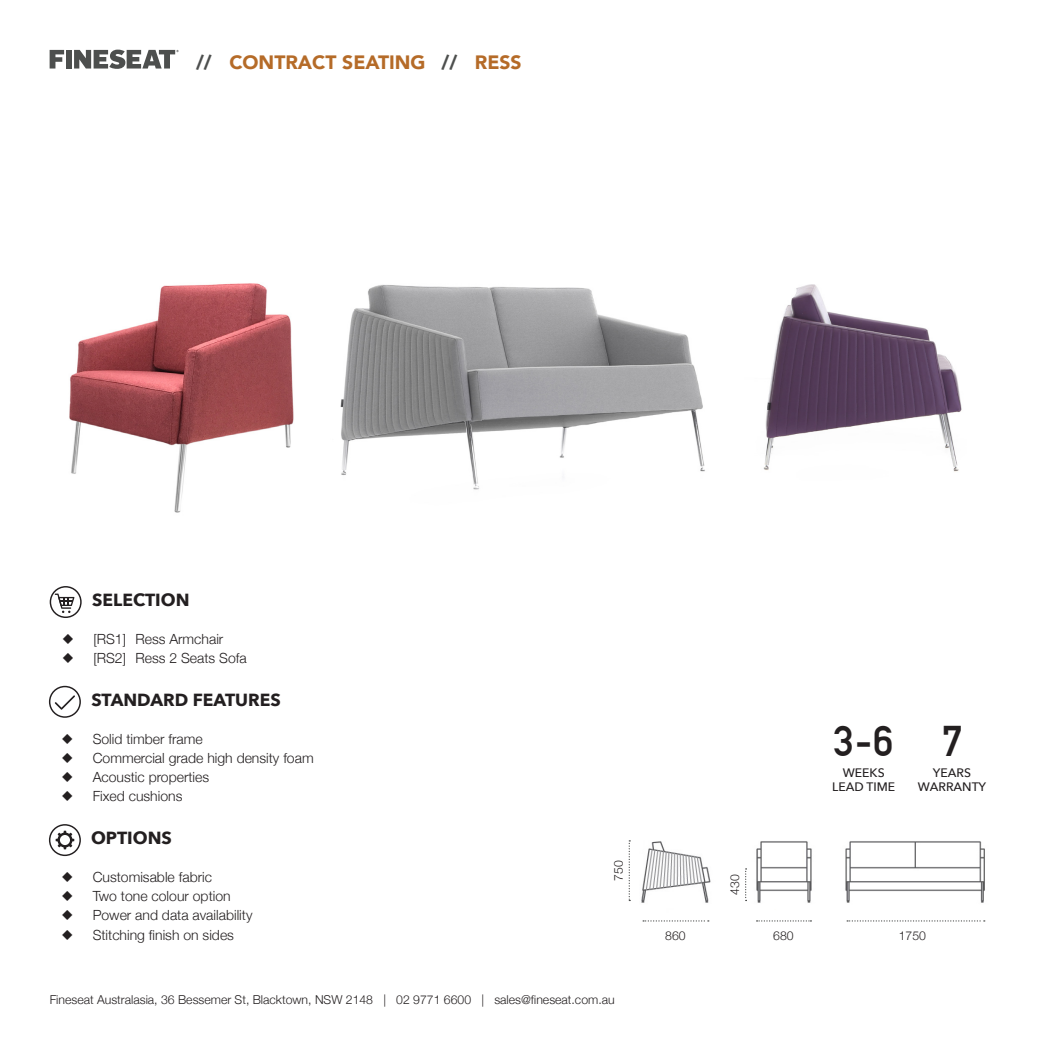
<style>
.page{position:relative;width:1042px;height:1042px;background:#fff}
.page>*{position:absolute;margin:0;border:0;box-sizing:border-box;transform-origin:0 0}
.Body_Text{font:700 42px "DIN Alternate";color:#231f20}
.Category{font:900 19.25px "Avenir";color:#b56b28}
.Category-2{font:900 19.25px "Avenir";color:#4d4f4e}
.Subtitle{font:700 17.5px "Avenir Next";color:#231f20}
.Standard_2{font:300 14px "Helvetica Neue";color:#231f20}
.Table_Content{font:300 12.25px "Helvetica Neue";color:#231f20}
.t1{font:500 12.25px "Avenir Next";color:#231f20}
.s1{color:#4d4f4e}
</style>
<div class="page">
<img style="left:629px;top:840px;width:82px;height:82px">
<img style="left:756px;top:841px;width:56px;height:81px">
<img style="left:845px;top:841px;width:141px;height:81px">
<svg style="left:50px;top:50px;width:14px;height:19px"></svg>
<div style="left:66px;top:50px;width:6px;height:19px;background:#4d4f4e"></div>
<svg style="left:74px;top:50px;width:105px;height:19px"></svg>
<svg style="left:49px;top:686px;width:32px;height:32px"></svg>
<svg style="left:50px;top:586px;width:32px;height:32px"></svg>
<svg style="left:49px;top:824px;width:32px;height:32px"></svg>
<svg style="left:847px;top:920px;width:138px;height:1px"></svg>
<svg style="left:756px;top:920px;width:55px;height:1px"></svg>
<svg style="left:643px;top:920px;width:66px;height:1px"></svg>
<svg style="left:628px;top:840px;width:2px;height:61px"></svg>
<svg style="left:745px;top:868px;width:2px;height:33px"></svg>
<img style="left:69px;top:283px;width:225px;height:230px">
<img style="left:763px;top:284px;width:199px;height:188px">
<img style="left:340px;top:285px;width:365px;height:205px">
<h2 class="Category" style="left:196px;top:46px;width:231px"><span class="s1">//</span> CONTRACT SEATING</h2>
<p class="Category-2" style="left:442px;top:46px;width:17px">//</p>
<p class="Category" style="left:475px;top:46px;width:48px">RESS</p>
<p class="Subtitle" style="left:92px;top:585px;width:99px">SELECTION</p>
<p class="Standard_2" style="left:93px;top:627px;width:34px">[RS1]</p>
<p class="Standard_2" style="left:93px;top:647px;width:34px">[RS2]</p>
<p class="Standard_2" style="left:135px;top:627px;width:89px">Ress Armchair</p>
<p class="Standard_2" style="left:135px;top:647px;width:113px">Ress 2 Seats Sofa</p>
<p class="Subtitle" style="left:91px;top:685px;width:191px">STANDARD FEATURES</p>
<p class="Standard_2" style="left:93px;top:727px;width:111px">Solid timber frame</p>
<p class="Standard_2" style="left:93px;top:746px;width:222px">Commercial grade high density foam</p>
<p class="Standard_2" style="left:93px;top:766px;width:118px">Acoustic properties</p>
<p class="Standard_2" style="left:93px;top:785px;width:91px">Fixed cushions</p>
<p class="Body_Text" style="left:834px;top:709px;width:61px">3-6</p>
<p class="t1" style="left:843px;top:762px;width:43px">WEEKS</p>
<p class="t1" style="left:832px;top:776px;width:65px">LEAD TIME</p>
<p class="Body_Text" style="left:942px;top:709px;width:22px">7</p>
<p class="t1" style="left:933px;top:762px;width:40px">YEARS</p>
<p class="t1" style="left:918px;top:776px;width:70px">WARRANTY</p>
<p class="Subtitle" style="left:91px;top:823px;width:82px">OPTIONS</p>
<p class="Standard_2" style="left:93px;top:865px;width:121px">Customisable fabric</p>
<p class="Standard_2" style="left:93px;top:885px;width:139px">Two tone colour option</p>
<p class="Standard_2" style="left:93px;top:904px;width:161px">Power and data availability</p>
<p class="Standard_2" style="left:93px;top:923px;width:143px">Stitching finish on sides</p>
<p class="Table_Content" style="left:665px;top:925px;width:22px">860</p>
<p class="Table_Content" style="left:773px;top:925px;width:22px">680</p>
<p class="Table_Content" style="left:899px;top:925px;width:29px">1750</p>
<p class="Table_Content" style="left:608px;top:880px;width:22px;rotate:-90deg">750</p>
<p class="Table_Content" style="left:725px;top:894px;width:22px;rotate:-90deg">430</p>
<p class="Table_Content" style="left:50px;top:990px;width:566px">Fineseat Australasia, 36 Bessemer St, Blacktown, NSW 2148 | 02 9771 6600 | sales@fineseat.com.au</p>
</div>
